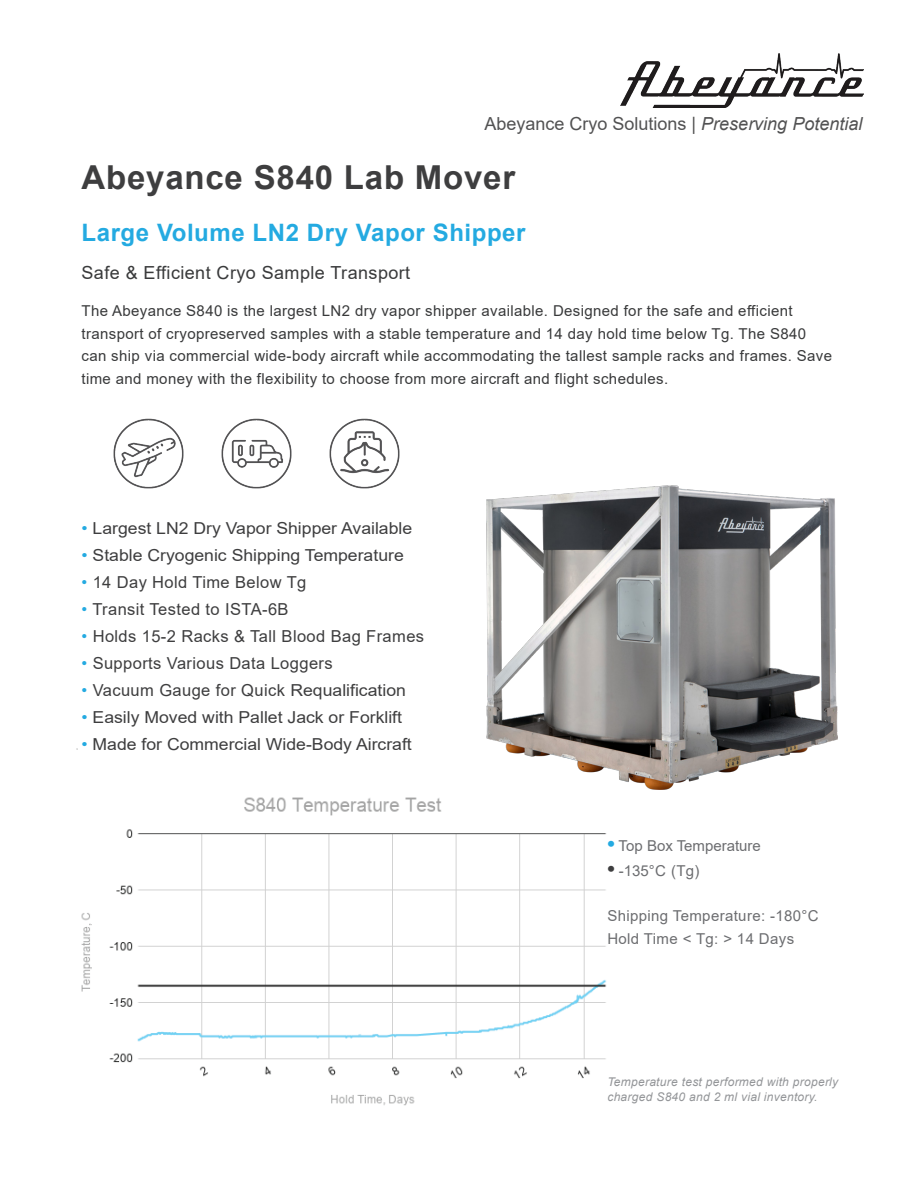
<style>
.page{position:relative;width:918px;height:1188px;background:#fff}
.page>*{position:absolute;margin:0;border:0;box-sizing:border-box;transform-origin:0 0}
.t1{font:700 33px "Arial";letter-spacing:.025em;color:#3e3e3f}
.t2{font:700 24px "Arial";letter-spacing:.025em;color:#24aae1}
.t3{font:18px "Arial";color:#3e3e3f}
.t4{font:18px "Arial";letter-spacing:.025em;color:#393a3b}
.t5{font:16.5px "Arial";color:#3e3e3f;scale:1.07 1}
.t6{font:16.5px "Arial";letter-spacing:.025em;color:#3e3e3f}
.t7{font:16.5px "Arial";color:#3e3e3f}
.t8{font:15px/22.5px "Arial";letter-spacing:.025em;color:#393a3b}
.t9{font:15px/22.5px "Arial";letter-spacing:.025em;color:#6c6d70}
.t10{font:15px "Arial";color:#6c6d70}
.t11{font:italic 12px/15px "Arial";letter-spacing:.025em;color:#939598}
.s1{font-style:italic}
.s2{color:#24aae1}
.s3{font-weight:700;font-size:21px;color:#24aae1}
.s4{font-weight:700;font-size:21px;color:#3e3e3f}
</style>
<div class="page">
<img style="left:81px;top:797px;width:526px;height:309px">
<img style="left:621px;top:54px;width:243px;height:53px">
<img style="left:113px;top:418px;width:287px;height:71px">
<img style="left:487px;top:485px;width:351px;height:305px">
<p class="t3" style="left:485px;top:111px;width:379px">Abeyance Cryo Solutions | <span class="s1">Preserving Potential</span></p>
<h1 class="t1" style="left:82px;top:154px;width:435px">Abeyance S840 Lab Mover</h1>
<h2 class="t2" style="left:82px;top:216px;width:446px">Large Volume LN2 Dry Vapor Shipper</h2>
<p class="t4" style="left:82px;top:260px;width:330px">Safe &amp; Efficient Cryo Sample Transport</p>
<p class="t8" style="left:82px;top:300px;width:752px">The Abeyance S840 is the largest LN2 dry vapor shipper available. Designed for the safe and efficient transport of cryopreserved samples with a stable temperature and 14 day hold time below Tg. The S840 can ship via commercial wide-body aircraft while accommodating the tallest sample racks and frames. Save time and money with the flexibility to choose from more aircraft and flight schedules.</p>
<p class="t5" style="left:82px;top:517px;width:311px"><span class="s2">•</span> Largest LN2 Dry Vapor Shipper Available</p>
<p class="t5" style="left:82px;top:544px;width:303px"><span class="s2">•</span> Stable Cryogenic Shipping Temperature</p>
<p class="t6" style="left:82px;top:571px;width:226px"><span class="s2">•</span> 14 Day Hold Time Below Tg</p>
<p class="t6" style="left:82px;top:598px;width:209px"><span class="s2">•</span> Transit Tested to ISTA-6B</p>
<p class="t6" style="left:82px;top:625px;width:344px"><span class="s2">•</span> Holds 15-2 Racks &amp; Tall Blood Bag Frames</p>
<p class="t6" style="left:82px;top:652px;width:253px"><span class="s2">•</span> Supports Various Data Loggers</p>
<p class="t7" style="left:82px;top:679px;width:326px"><span class="s2">•</span> Vacuum Gauge for Quick Requalification</p>
<p class="t5" style="left:82px;top:706px;width:301px"><span class="s2">•</span> Easily Moved with Pallet Jack or Forklift</p>
<p class="t5" style="left:82px;top:733px;width:310px"><span class="s2">•</span> Made for Commercial Wide-Body Aircraft</p>
<p class="t10" style="left:607px;top:836px;width:155px"><span class="s3">•</span> Top Box Temperature</p>
<p class="t9" style="left:607px;top:860px;width:94px"><span class="s4">•</span> -135°C (Tg)</p>
<p class="t9" style="left:607px;top:905px;width:213px">Shipping Temperature: -180°C<br>Hold Time &lt; Tg: &gt; 14 Days</p>
<p class="t11" style="left:607px;top:1075px;width:232px">Temperature test performed with properly charged S840 and 2 ml vial inventory.</p>
</div>
